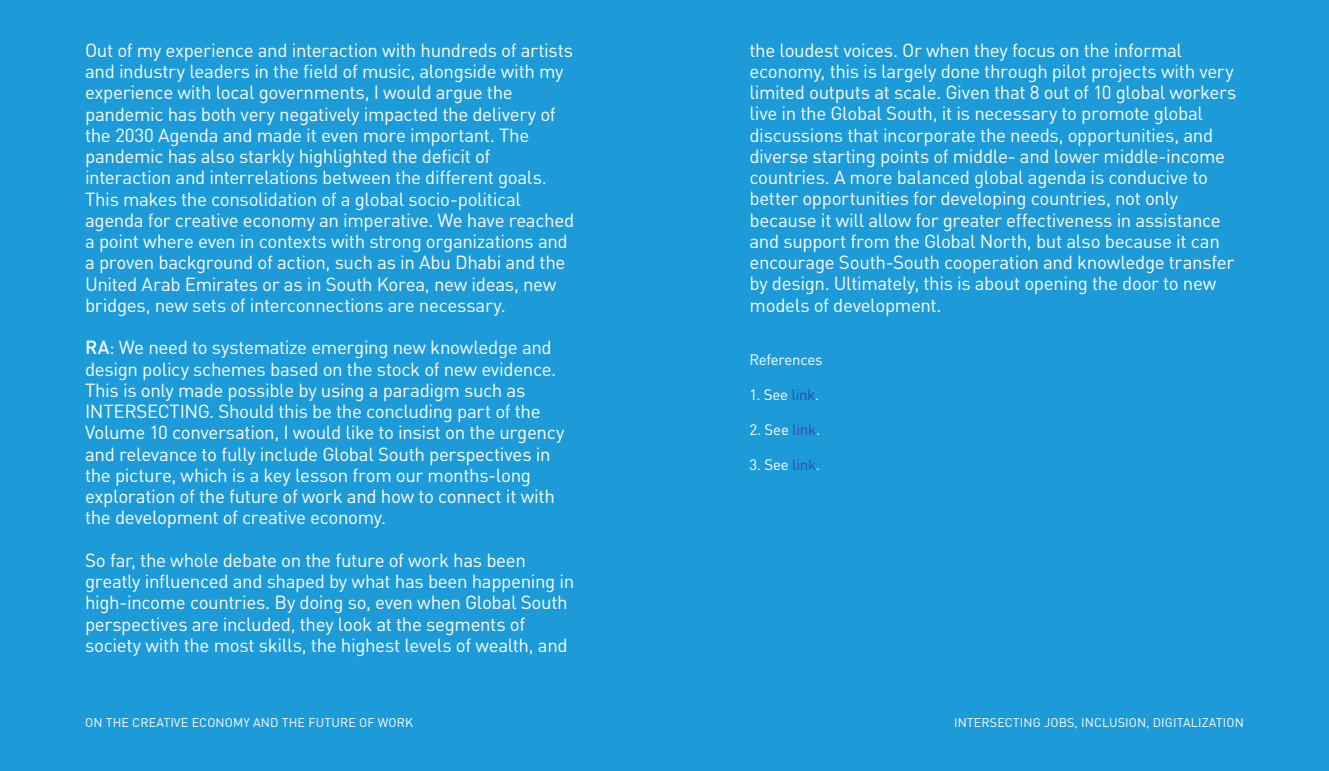
<style>
.page{position:relative;width:1329px;height:771px;background:#1c9bd8}
.page>*{position:absolute;margin:0;border:0;box-sizing:border-box;transform-origin:0 0}
.t1{font:18.75px/21.2px "DIN Pro";letter-spacing:-.02em;color:#fff}
.t2{font:15px "DIN Pro";letter-spacing:-.02em;color:#fff}
.t3{font:12.5px "DIN Pro";letter-spacing:.01em;color:#fff}
.s1{font-weight:500}
.s2{color:#2f4ca8}
</style>
<div class="page">
<p class="t1" style="left:85px;top:39px;width:491px">Out of my experience and interaction with hundreds of artists and industry leaders in the field of music, alongside with my experience with local governments, I would argue the pandemic has both very negatively impacted the delivery of the 2030 Agenda and made it even more important. The pandemic has also starkly highlighted the deficit of interaction and interrelations between the different goals.<br>This makes the consolidation of a global socio-political agenda for creative economy an imperative. We have reached a point where even in contexts with strong organizations and a proven background of action, such as in Abu Dhabi and the United Arab Emirates or as in South Korea, new ideas, new bridges, new sets of interconnections are necessary.</p>
<p class="t1" style="left:85px;top:336px;width:481px"><span class="s1">RA</span>: We need to systematize emerging new knowledge and design policy schemes based on the stock of new evidence.<br>This is only made possible by using a paradigm such as INTERSECTING. Should this be the concluding part of the Volume 10 conversation, I would like to insist on the urgency and relevance to fully include Global South perspectives in the picture, which is a key lesson from our months-long exploration of the future of work and how to connect it with the development of creative economy.</p>
<p class="t1" style="left:85px;top:549px;width:491px">So far, the whole debate on the future of work has been greatly influenced and shaped by what has been happening in high-income countries. By doing so, even when Global South perspectives are included, they look at the segments of society with the most skills, the highest levels of wealth, and</p>
<p class="t1" style="left:749px;top:39px;width:488px">the loudest voices. Or when they focus on the informal economy, this is largely done through pilot projects with very limited outputs at scale. Given that 8 out of 10 global workers live in the Global South, it is necessary to promote global discussions that incorporate the needs, opportunities, and diverse starting points of middle- and lower middle-income countries. A more balanced global agenda is conducive to better opportunities for developing countries, not only because it will allow for greater effectiveness in assistance and support from the Global North, but also because it can encourage South-South cooperation and knowledge transfer by design. Ultimately, this is about opening the door to new models of development.</p>
<p class="t2" style="left:749px;top:349px;width:75px">References</p>
<p class="t2" style="left:749px;top:384px;width:71px">1. See <span class="s2">link</span>.</p>
<p class="t2" style="left:749px;top:419px;width:72px">2. See <span class="s2">link</span>.</p>
<p class="t2" style="left:749px;top:454px;width:72px">3. See <span class="s2">link</span>.</p>
<p class="t3" style="left:85px;top:714px;width:330px">ON THE CREATIVE ECONOMY AND THE FUTURE OF WORK</p>
<p class="t3" style="left:954px;top:714px;width:291px">INTERSECTING JOBS, INCLUSION, DIGITALIZATION</p>
</div>
